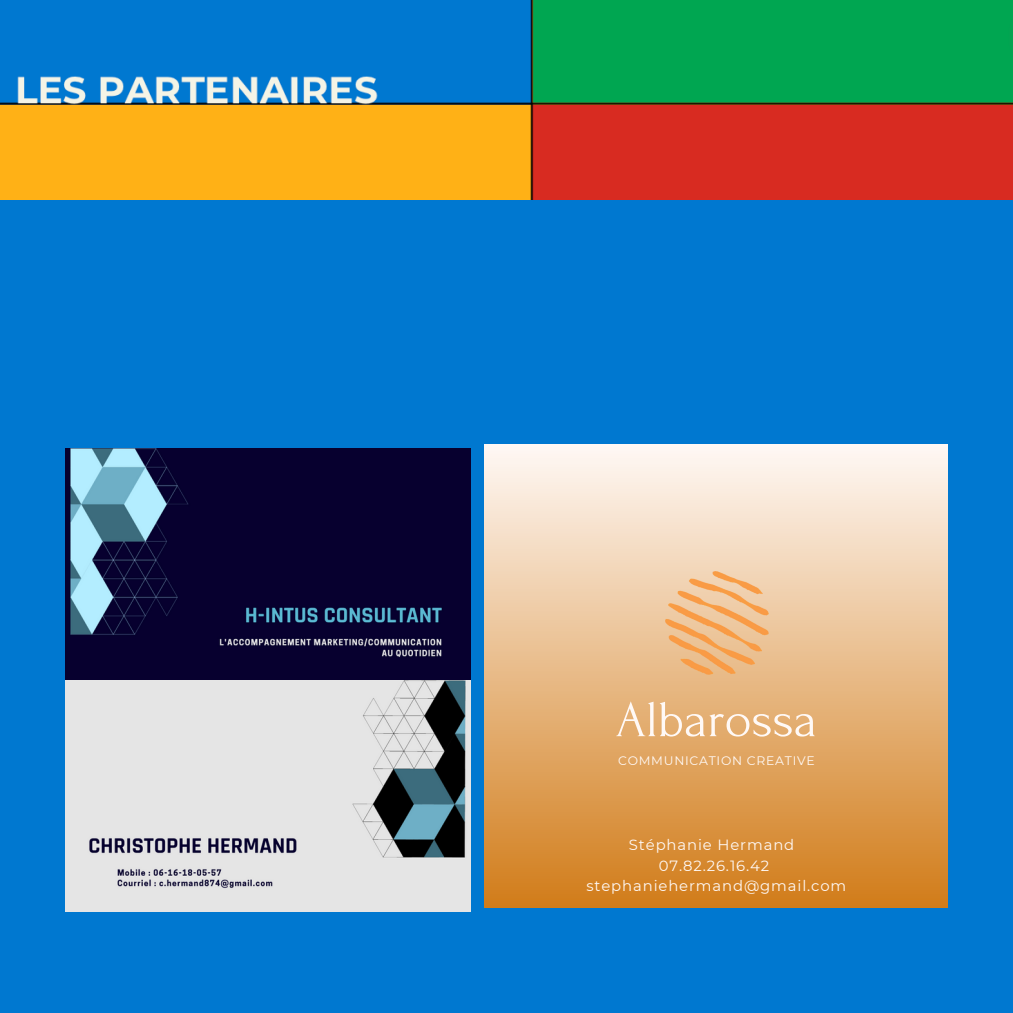
<style>
.page{position:relative;width:1013px;height:1013px;background:#fff}
.page>*{position:absolute;margin:0;border:0;box-sizing:border-box;transform-origin:0 0}
.t1{font:51.88px "Forum";letter-spacing:-.005em;color:#fff9f6}
.t2{font:14.75px "Montserrat";letter-spacing:.06em;color:#fff9f6}
.t3{font:12.38px "Montserrat";letter-spacing:.06em;color:#fff9f6}
</style>
<div class="page">
<div style="left:0;top:0;width:1012px;height:1012px;background:#0078d0"></div>
<img style="left:65px;top:448px;width:405px;height:463px">
<div style="left:485px;top:445px;width:462px;height:462px;background:linear-gradient(to bottom,#fff8f5,#d17c1a)"></div>
<img style="left:665px;top:571px;width:103px;height:103px">
<img style="left:0;top:0;width:1012px;height:200px">
<p class="t1" style="left:615px;top:691px;width:203px">Albarossa</p>
<p class="t3" style="left:618px;top:753px;width:198px">COMMUNICATION CREATIVE</p>
<p class="t2" style="left:629px;top:836px;width:167px">Stéphanie Hermand</p>
<p class="t2" style="left:658px;top:856px;width:112px">07.82.26.16.42</p>
<p class="t2" style="left:586px;top:876px;width:261px">stephaniehermand@gmail.com</p>
</div>
